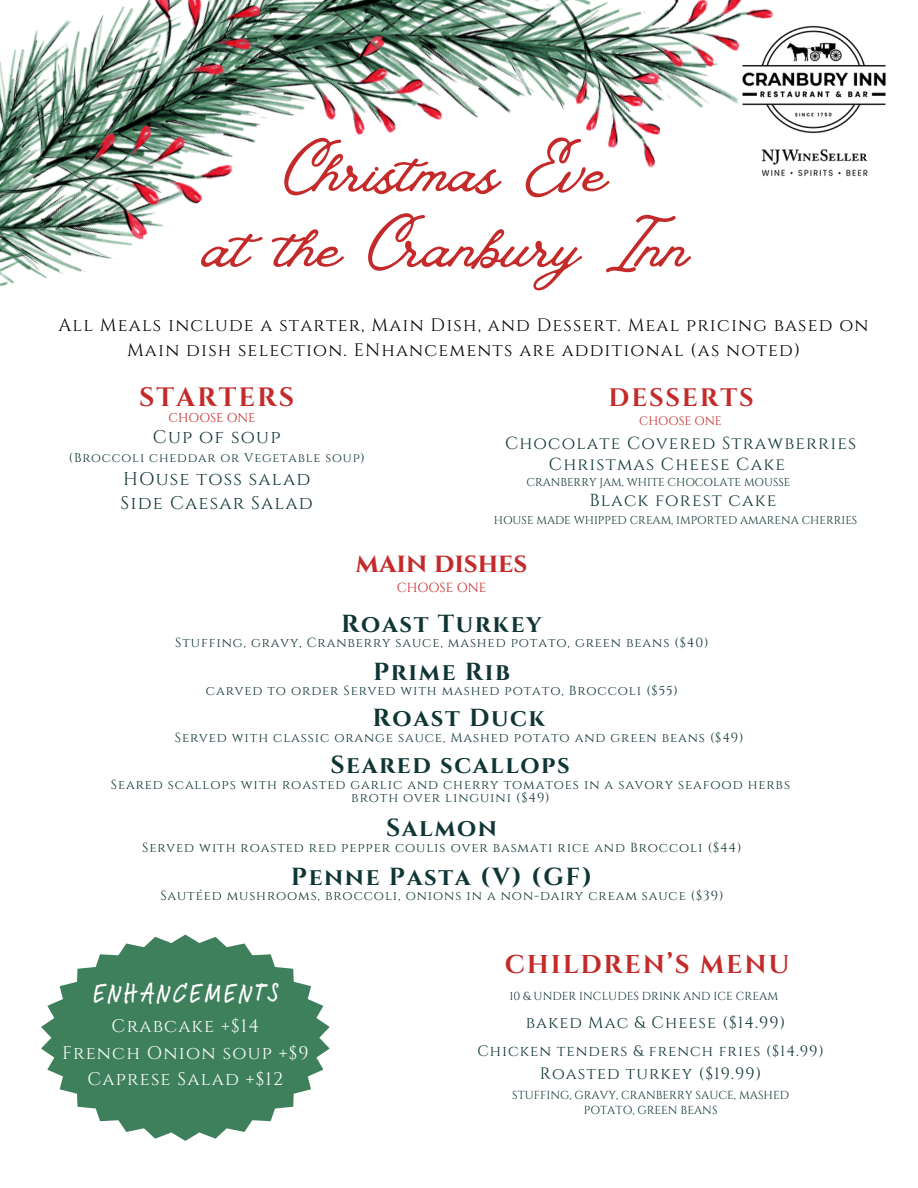
<style>
.page{position:relative;width:918px;height:1188px;background:#fff}
.page>*{position:absolute;margin:0;border:0;box-sizing:border-box;transform-origin:0 0}
.t1{font:76.5px "Vintage Goods";color:#c42a2a}
.t2{font:500 28.5px "Feltpen Com";letter-spacing:.075em;color:#fff}
.t3{font:700 27.15px "Cinzel";color:#c42a2a}
.t4{font:700 26.55px "Cinzel";letter-spacing:.075em;color:#c42a2a}
.t5{font:700 25.65px "Cinzel";letter-spacing:.075em;color:#c42a2a}
.t6{font:700 25.2px "Cinzel";letter-spacing:.075em;color:#c42a2a}
.t7{font:700 24.6px "Cinzel";letter-spacing:.065em;color:#103535}
.t8{font:18.3px "Cinzel";letter-spacing:.065em;color:#fff}
.t9{font:18.3px "Cinzel";letter-spacing:.065em;color:#103535}
.t10{font:18px/24.8px "Cinzel";letter-spacing:.065em;color:#000;text-align:center}
.t11{font:17.4px "Cinzel";letter-spacing:.065em;color:#103535}
.t12{font:16.5px "Cinzel";letter-spacing:.065em;color:#103535}
.t13{font:15.15px "Cinzel";letter-spacing:.065em;color:#103535}
.t14{font:13.2px/13.2px "Cinzel";letter-spacing:.065em;color:#103535;text-align:center}
.t15{font:13.2px "Cinzel";color:#c42a2a}
.t16{font:12.75px "Cinzel";letter-spacing:.065em;color:#103535}
.t17{font:12.75px "Cinzel";color:#c42a2a}
.t18{font:12.15px "Cinzel";color:#c42a2a}
.t19{font:11.55px/15.5px "Cinzel";color:#103535;text-align:center}
.t20{font:11.4px "Cinzel";color:#103535}
</style>
<div class="page">
<img style="left:12px;top:19px;width:57px;height:40px">
<img style="left:634px;top:122px;width:26px;height:46px">
<img style="left:245px;top:1px;width:62px;height:142px">
<img style="left:634px;top:0;width:77px;height:122px">
<img style="left:69px;top:0;width:232px;height:140px">
<img style="left:0;top:59px;width:236px;height:228px">
<img style="left:307px;top:0;width:327px;height:148px">
<img style="left:711px;top:0;width:175px;height:177px">
<svg style="left:41px;top:935px;width:289px;height:206px;fill:#3e805c"></svg>
<p class="t1" style="left:284px;top:124px;width:324px">Christmas Eve</p>
<p class="t1" style="left:203px;top:200px;width:487px">at the Cranbury Inn</p>
<p class="t10" style="left:59px;top:314px;width:811px">All Meals include a starter, Main Dish, and Dessert. Meal pricing based on<br>Main dish selection. ENhancements are additional (as noted)</p>
<p class="t4" style="left:139px;top:380px;width:156px">STARTERS</p>
<p class="t9" style="left:153px;top:425px;width:129px">Cup of soup</p>
<p class="t16" style="left:69px;top:450px;width:298px">(Broccoli cheddar or Vegetable soup)</p>
<p class="t9" style="left:121px;top:492px;width:194px">Side Caesar Salad</p>
<p class="t17" style="left:169px;top:410px;width:89px">CHOOSE ONE</p>
<p class="t9" style="left:123px;top:467px;width:189px">HOuse toss salad</p>
<p class="t6" style="left:609px;top:381px;width:146px">DESSERTS</p>
<p class="t11" style="left:505px;top:432px;width:353px">Chocolate Covered Strawberries</p>
<p class="t18" style="left:639px;top:413px;width:84px">CHOOSE ONE</p>
<p class="t11" style="left:549px;top:453px;width:237px">Christmas Cheese Cake</p>
<p class="t20" style="left:526px;top:475px;width:266px">CRANBERRY JAM, WHITE CHOCOLATE MOUSSE</p>
<p class="t20" style="left:494px;top:513px;width:365px">HOUSE MADE WHIPPED CREAM, IMPORTED AMARENA CHERRIES</p>
<p class="t11" style="left:589px;top:489px;width:188px">Black forest cake</p>
<p class="t3" style="left:356px;top:546px;width:173px">main dishes</p>
<p class="t15" style="left:397px;top:580px;width:91px">CHOOSE ONE</p>
<p class="t7" style="left:341px;top:608px;width:202px">Roast Turkey</p>
<p class="t14" style="left:175px;top:637px;width:535px">Stuffing, gravy, Cranberry sauce, mashed potato, green beans ($40)</p>
<p class="t7" style="left:373px;top:656px;width:139px">Prime Rib</p>
<p class="t14" style="left:206px;top:684px;width:474px">carved to order Served with mashed potato, Broccoli ($55)</p>
<p class="t7" style="left:373px;top:703px;width:174px">Roast Duck</p>
<p class="t14" style="left:175px;top:731px;width:570px">Served with classic orange sauce, Mashed potato and green beans ($49)</p>
<p class="t7" style="left:330px;top:750px;width:241px">Seared scallops</p>
<p class="t14" style="left:111px;top:778px;width:681px">Seared scallops with roasted garlic and cherry tomatoes in a savory seafood herbs broth over linguini ($49)</p>
<p class="t7" style="left:386px;top:812px;width:113px">Salmon</p>
<p class="t14" style="left:142px;top:841px;width:601px">Served with roasted red pepper coulis over basmati rice and Broccoli ($44)</p>
<p class="t7" style="left:291px;top:861px;width:303px">Penne Pasta (V) (GF)</p>
<p class="t14" style="left:160px;top:890px;width:565px">Sautéed mushrooms, broccoli, onions in a non-dairy cream sauce ($39)</p>
<p class="t2" style="left:92px;top:974px;width:188px">ENHANCEMENTS</p>
<p class="t8" style="left:112px;top:1014px;width:149px">Crabcake +$14</p>
<p class="t8" style="left:88px;top:1067px;width:197px">Caprese Salad +$12</p>
<p class="t8" style="left:62px;top:1041px;width:248px">French Onion soup +$9</p>
<p class="t5" style="left:505px;top:948px;width:286px">CHILDREN’S MENU</p>
<p class="t19" style="left:509px;top:988px;width:270px">10 &amp; UNDER INCLUDES DRINK AND ICE CREAM</p>
<p class="t12" style="left:526px;top:1012px;width:261px">baked Mac &amp; Cheese ($14.99)</p>
<p class="t12" style="left:540px;top:1063px;width:223px">Roasted turkey ($19.99)</p>
<p class="t13" style="left:477px;top:1041px;width:348px">Chicken tenders &amp; french fries ($14.99)</p>
<p class="t19" style="left:512px;top:1087px;width:278px">STUFFING, GRAVY, CRANBERRY SAUCE, MASHED<br>POTATO, GREEN BEANS</p>
</div>
